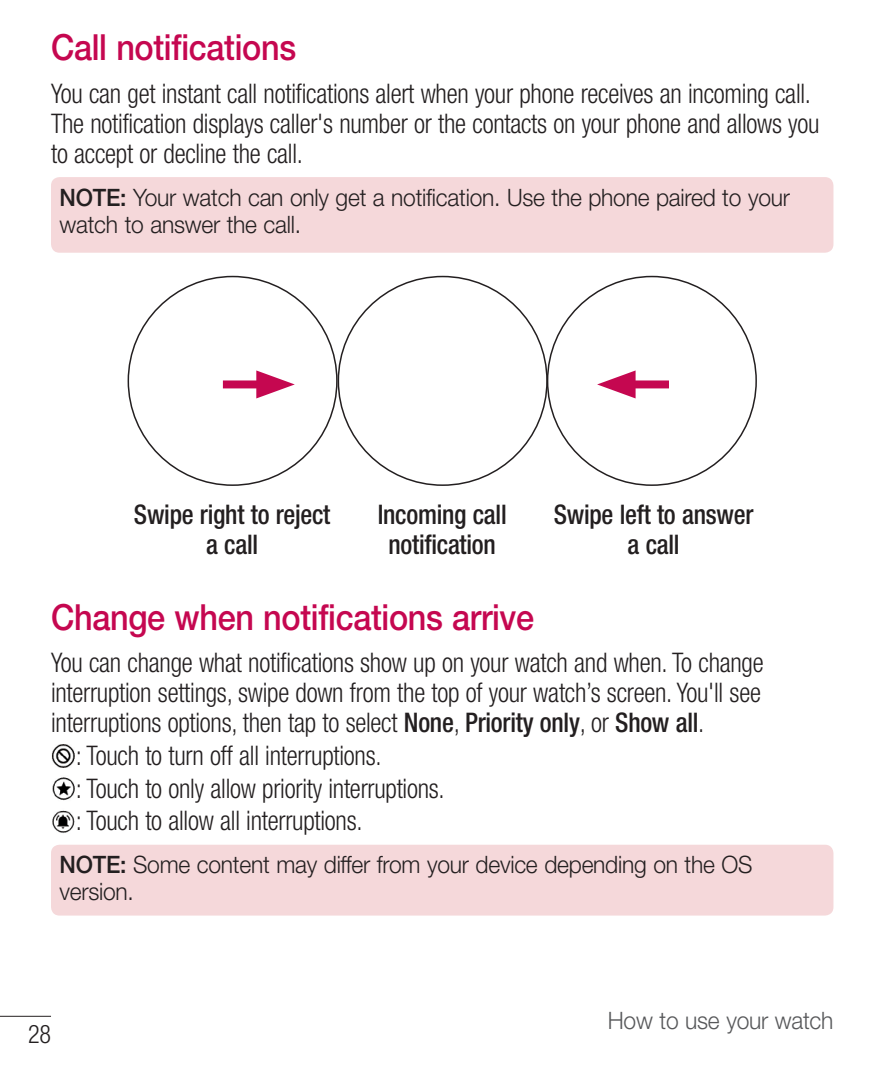
<style>
.page{position:relative;width:893px;height:1072px;background:#fff}
.page>*{position:absolute;margin:0;border:0;box-sizing:border-box;transform-origin:0 0}
.t1{font:500 36px "Helvetica Neue LT Pro";letter-spacing:-.01em;color:#c50750;scale:.9 1}
.t2{font:300 condensed 27px/30px "Helvetica Neue LT Pro";letter-spacing:-.01em;color:#231f20;scale:.95 1}
.t3{font:500 condensed 27px/30px "Helvetica Neue LT Pro";letter-spacing:-.01em;color:#231f20;text-align:center;scale:.95 1}
.t4{font:300 condensed 25.5px "Helvetica Neue LT Pro";color:#231f20;scale:.95 1}
.t5{font:300 24px/27px "Helvetica Neue LT Pro";letter-spacing:-.01em;color:#231f20;scale:.95 1}
.t6{font:300 24px "Helvetica Neue LT Pro";letter-spacing:-.01em;color:#57585a;scale:.95 1}
.s1{font-weight:500}
</style>
<div class="page">
<hr style="left:0;top:1015px;width:51px;height:1px;background:#231f20">
<div style="left:51px;top:177px;width:782px;height:76px;background:#f5d8da;border-radius:9px"></div>
<div style="left:223px;top:380px;width:48px;height:8px;background:#c50750"></div>
<svg style="left:256px;top:370px;width:39px;height:28px"></svg>
<div style="left:621px;top:380px;width:48px;height:8px;background:#c50750"></div>
<svg style="left:597px;top:370px;width:39px;height:28px"></svg>
<img style="left:51px;top:744px;width:24px;height:24px">
<img style="left:52px;top:777px;width:23px;height:24px">
<img style="left:52px;top:810px;width:23px;height:23px">
<div style="left:51px;top:844px;width:782px;height:71px;background:#f5d8da;border-radius:9px"></div>
<h1 class="t1" style="left:51px;top:25px;width:274px">Call notifications</h1>
<p class="t2" style="left:51px;top:78px;width:810px">You can get instant call notifications alert when your phone receives an incoming call.<br>The notification displays caller's number or the contacts on your phone and allows you to accept or decline the call.</p>
<p class="t5" style="left:60px;top:183px;width:770px"><span class="s1">NOTE:</span> Your watch can only get a notification. Use the phone paired to your watch to answer the call.</p>
<p class="t3" style="left:134px;top:499px;width:208px">Swipe right to reject a call</p>
<p class="t3" style="left:378px;top:499px;width:137px">Incoming call notification</p>
<p class="t3" style="left:554px;top:499px;width:212px">Swipe left to answer a call</p>
<h1 class="t1" style="left:51px;top:595px;width:538px">Change when notifications arrive</h1>
<p class="t2" style="left:51px;top:647px;width:752px;text-align:justify">You can change what notifications show up on your watch and when. To change interruption settings, swipe down from the top of your watch’s screen. You'll see interruptions options, then tap to select <span class="s1">None</span>, <span class="s1">Priority only</span>, or <span class="s1">Show all</span>.</p>
<p class="t2" style="left:76px;top:739px;width:390px;line-height:32.7px">: Touch to turn off all interruptions.<br>: Touch to only allow priority interruptions. : Touch to allow all interruptions.</p>
<p class="t5" style="left:60px;top:850px;width:731px"><span class="s1">NOTE:</span> Some content may differ from your device depending on the OS version.</p>
<p class="t4" style="left:28px;top:1018px;width:26px">28</p>
<p class="t6" style="left:608px;top:1005px;width:239px">How to use your watch</p>
</div>
